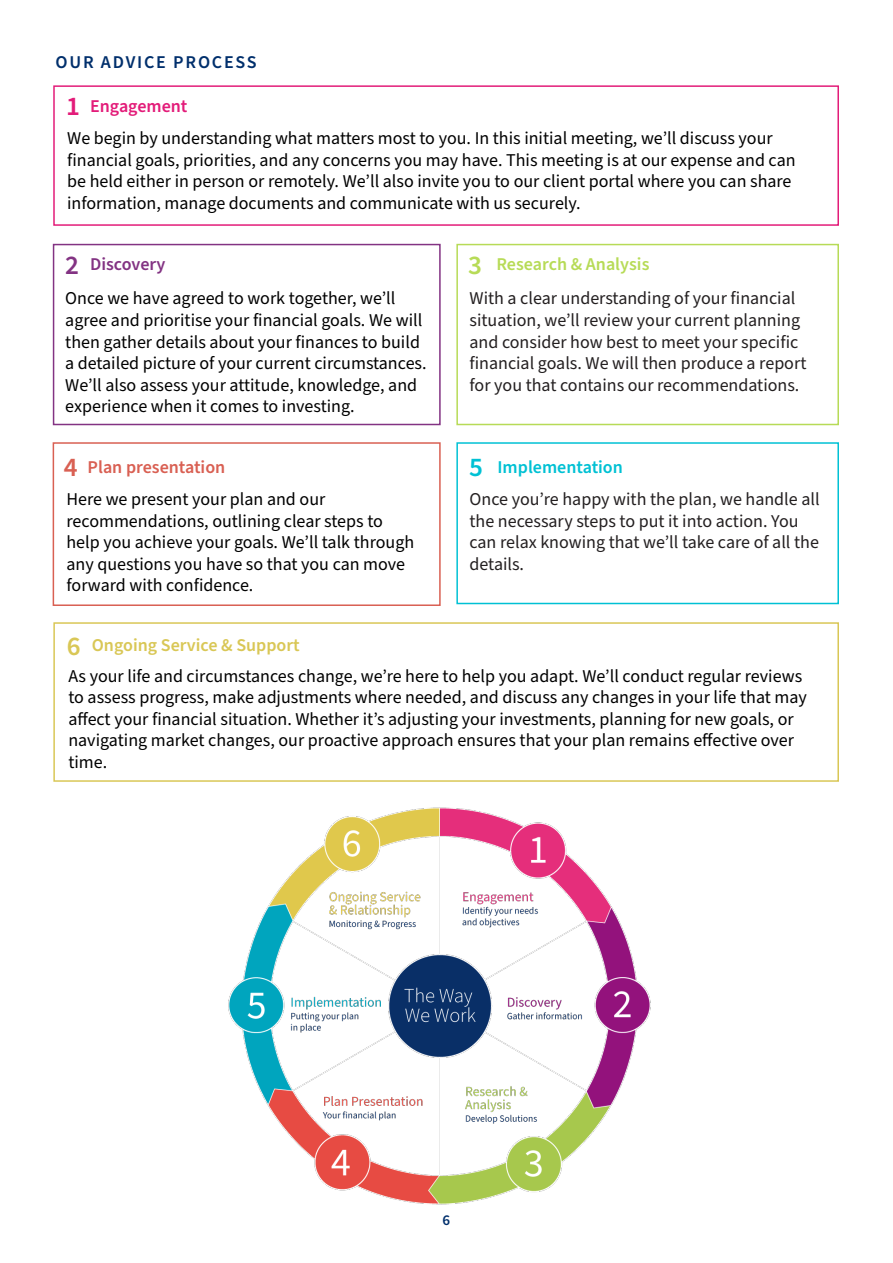
<style>
.page{position:relative;width:893px;height:1263px;background:#fff}
.page>*{position:absolute;margin:0;border:0;box-sizing:border-box;transform-origin:0 0}
.t1{font:600 27px "Source Sans Pro";color:#e31c79}
.t2{font:600 27px "Source Sans Pro";color:#d96053}
.t3{font:600 27px "Source Sans Pro";color:#833383}
.t4{font:600 27px "Source Sans Pro";color:#b7db57}
.t5{font:600 27px "Source Sans Pro";color:#00c1d4}
.t6{font:600 27px "Source Sans Pro";color:#d9c756}
.t7{font:18px/21.6px "Source Sans Pro";color:#000}
.t8{font:18px/21.6px "Source Sans Pro";color:#231f20}
.t9{font:600 18px "Source Sans Pro";color:#d9c756}
.t10{font:600 18px "Source Sans Pro";color:#b7db57}
.t11{font:600 18px "Source Sans Pro";letter-spacing:.1em;color:#002f6c}
.t12{font:600 18px "Source Sans Pro";color:#d96053}
.t13{font:600 18px "Source Sans Pro";color:#00c1d4}
.t14{font:600 18px "Source Sans Pro";color:#e31c79}
.t15{font:600 18px "Source Sans Pro";color:#833383}
.t16{font:600 15px "Source Sans Pro";color:#002f6c}
</style>
<div class="page">
<div style="left:53px;top:85px;width:786px;height:141px;border:2px solid #e31c79"></div>
<div style="left:53px;top:442px;width:388px;height:164px;border:2px solid #d96053"></div>
<div style="left:456px;top:442px;width:383px;height:162px;border:2px solid #00c1d4"></div>
<div style="left:456px;top:244px;width:383px;height:181px;border:2px solid #b7db57"></div>
<div style="left:53px;top:244px;width:388px;height:181px;border:2px solid #833383"></div>
<img style="left:228px;top:807px;width:423px;height:398px">
<div style="left:53px;top:622px;width:786px;height:160px;border:2px solid #d9c756"></div>
<p class="t11" style="left:56px;top:50px;width:203px">OUR ADVICE PROCESS</p>
<p class="t1" style="left:66px;top:88px;width:15px">1</p>
<p class="t14" style="left:90px;top:94px;width:99px">Engagement</p>
<p class="t7" style="left:67px;top:128px;width:730px">We begin by understanding what matters most to you. In this initial meeting, we’ll discuss your financial goals, priorities, and any concerns you may have. This meeting is at our expense and can be held either in person or remotely. We’ll also invite you to our client portal where you can share information, manage documents and communicate with us securely.</p>
<p class="t3" style="left:65px;top:247px;width:15px">2</p>
<p class="t4" style="left:468px;top:247px;width:15px">3</p>
<p class="t15" style="left:90px;top:252px;width:77px">Discovery</p>
<p class="t10" style="left:496px;top:252px;width:154px">Research &amp; Analysis</p>
<p class="t7" style="left:65px;top:288px;width:363px">Once we have agreed to work together, we’ll agree and prioritise your financial goals. We will then gather details about your finances to build a detailed picture of your current circumstances.<br>We’ll also assess your attitude, knowledge, and experience when it comes to investing.</p>
<p class="t8" style="left:469px;top:288px;width:338px">With a clear understanding of your financial situation, we’ll review your current planning and consider how best to meet your specific financial goals. We will then produce a report for you that contains our recommendations.</p>
<p class="t2" style="left:64px;top:449px;width:15px">4</p>
<p class="t12" style="left:88px;top:455px;width:139px">Plan presentation</p>
<p class="t5" style="left:469px;top:449px;width:15px">5</p>
<p class="t13" style="left:497px;top:455px;width:127px">Implementation</p>
<p class="t7" style="left:67px;top:489px;width:349px">Here we present your plan and our recommendations, outlining clear steps to help you achieve your goals. We’ll talk through any questions you have so that you can move forward with confidence.</p>
<p class="t8" style="left:469px;top:489px;width:352px">Once you’re happy with the plan, we handle all the necessary steps to put it into action. You can relax knowing that we’ll take care of all the details.</p>
<p class="t6" style="left:67px;top:628px;width:15px">6</p>
<p class="t9" style="left:92px;top:633px;width:209px">Ongoing Service &amp; Support</p>
<p class="t7" style="left:68px;top:665px;width:740px">As your life and circumstances change, we’re here to help you adapt. We’ll conduct regular reviews to assess progress, make adjustments where needed, and discuss any changes in your life that may affect your financial situation. Whether it’s adjusting your investments, planning for new goals, or navigating market changes, our proactive approach ensures that your plan remains effective over time.</p>
<p class="t16" style="left:443px;top:1210px;width:9px">6</p>
</div>
